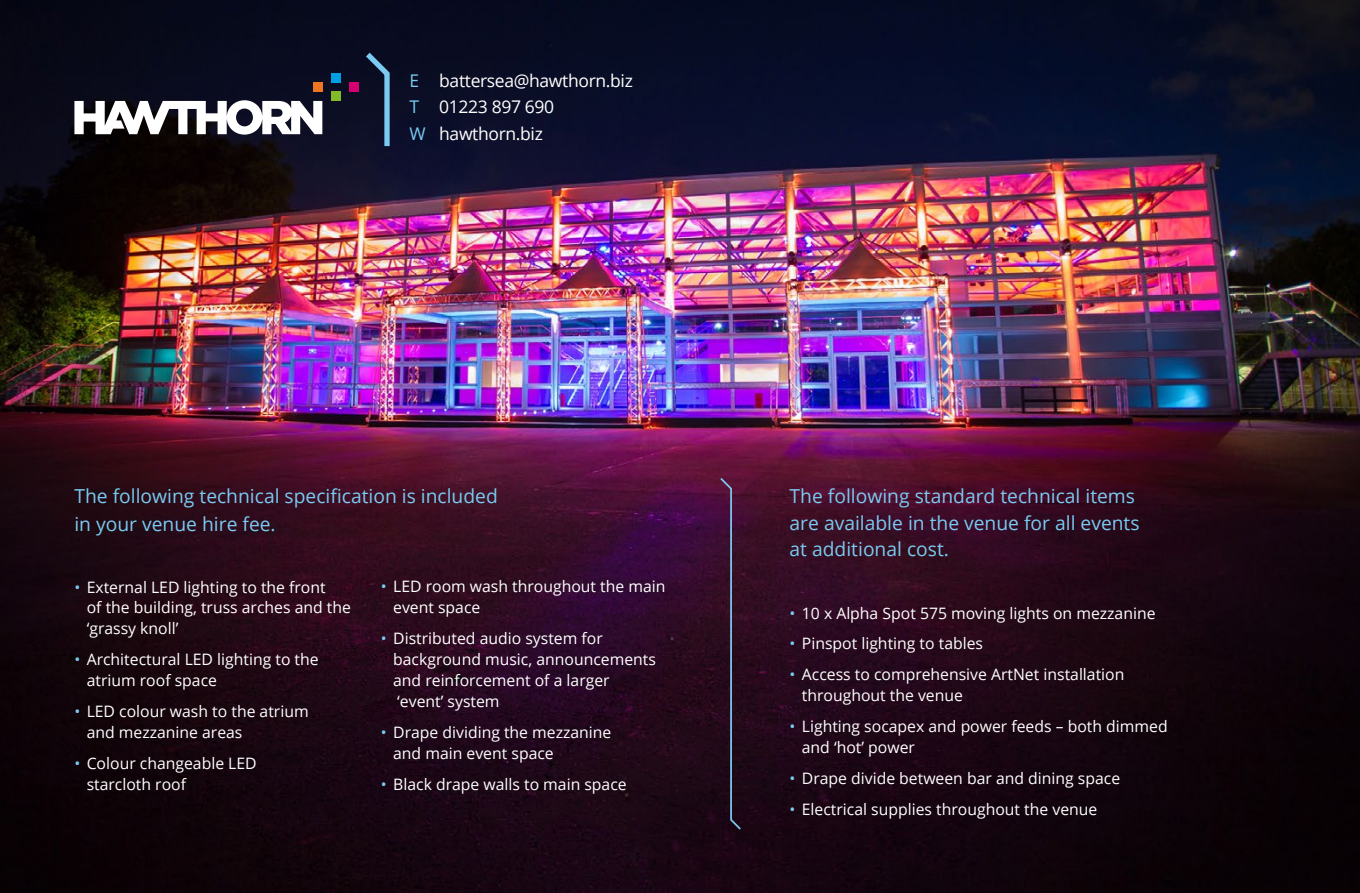
<style>
.page{position:relative;width:1360px;height:893px;background:#fff}
.page>*{position:absolute;margin:0;border:0;box-sizing:border-box;transform-origin:0 0}
.t1{font:19.25px/26.2px "Open Sans";color:#7acaf1}
.t2{font:17.5px/26.2px "Open Sans";letter-spacing:-.02em;color:#fff}
.t3{font:15.75px/21px "Open Sans";color:#fff}
.s1{color:#7acaf1}
</style>
<div class="page">
<img style="left:0;top:0;width:1359px;height:893px">
<svg style="left:718px;top:476px;width:24px;height:355px;background:#33172f"></svg>
<div style="left:313px;top:83px;width:9px;height:9px;background:#ee7622"></div>
<div style="left:349px;top:83px;width:9px;height:9px;background:#d40072"></div>
<div style="left:331px;top:92px;width:9px;height:9px;background:#82bb27"></div>
<div style="left:331px;top:74px;width:9px;height:9px;background:#009fe3"></div>
<svg style="left:74px;top:100px;width:248px;height:35px"></svg>
<svg style="left:360px;top:47px;width:32px;height:104px;background:#1c2b44"></svg>
<p class="t2" style="left:409px;top:67px;width:225px"><span class="s1">E</span> battersea@hawthorn.biz<br><span class="s1">T</span> 01223 897 690<br><span class="s1">W</span> hawthorn.biz</p>
<p class="t1" style="left:74px;top:482px;width:425px;line-height:28px">The following technical specification is included in your venue hire fee.</p>
<p class="t1" style="left:789px;top:483px;width:351px">The following standard technical items are available in the venue for all events at additional cost.</p>
<p class="t3" style="left:87px;top:576px;width:266px;text-indent:-12px"><span class="s1">•</span> External LED lighting to the front<br>of the building, truss arches and the ‘grassy knoll’</p>
<p class="t3" style="left:87px;top:649px;width:233px;text-indent:-12px"><span class="s1">•</span> Architectural LED lighting to the atrium roof space</p>
<p class="t3" style="left:87px;top:701px;width:223px;text-indent:-12px"><span class="s1">•</span> LED colour wash to the atrium and mezzanine areas</p>
<p class="t3" style="left:87px;top:753px;width:171px;text-indent:-12px"><span class="s1">•</span> Colour changeable LED starcloth roof</p>
<p class="t3" style="left:393px;top:576px;width:274px;text-indent:-12px"><span class="s1">•</span> LED room wash throughout the main event space</p>
<p class="t3" style="left:393px;top:628px;width:264px;text-indent:-12px"><span class="s1">•</span> Distributed audio system for background music, announcements and reinforcement of a larger ‘event’ system</p>
<p class="t3" style="left:393px;top:722px;width:220px;text-indent:-12px"><span class="s1">•</span> Drape dividing the mezzanine and main event space</p>
<p class="t3" style="left:381px;top:773px;width:247px"><span class="s1">•</span> Black drape walls to main space</p>
<p class="t3" style="left:789px;top:602px;width:367px"><span class="s1">•</span> 10 x Alpha Spot 575 moving lights on mezzanine</p>
<p class="t3" style="left:789px;top:633px;width:195px"><span class="s1">•</span> Pinspot lighting to tables</p>
<p class="t3" style="left:801px;top:664px;width:324px;text-indent:-12px"><span class="s1">•</span> Access to comprehensive ArtNet installation throughout the venue</p>
<p class="t3" style="left:801px;top:716px;width:367px;text-indent:-12px"><span class="s1">•</span> Lighting socapex and power feeds – both dimmed and ‘hot’ power</p>
<p class="t3" style="left:789px;top:767px;width:332px"><span class="s1">•</span> Drape divide between bar and dining space</p>
<p class="t3" style="left:789px;top:798px;width:309px"><span class="s1">•</span> Electrical supplies throughout the venue</p>
</div>
